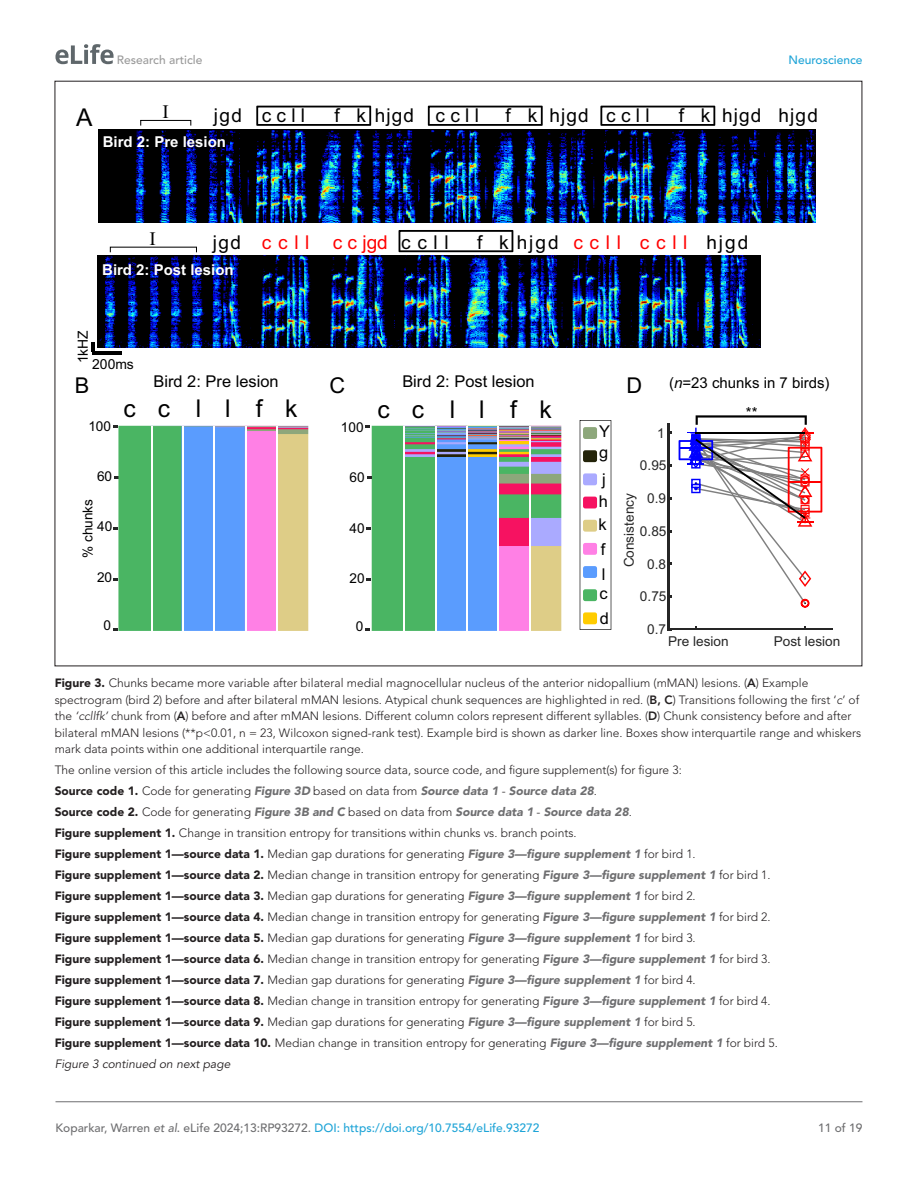
<style>
.page{position:relative;width:918px;height:1188px;background:#fff}
.page>*{position:absolute;margin:0;border:0;box-sizing:border-box;transform-origin:0 0}
.t1{font:24.6px "Arial";letter-spacing:.98em;color:#000}
.t2{font:21.75px "Arial";color:#000}
.t3{font:19.05px "Arial";letter-spacing:.06em;color:#000}
.t4{font:19.05px "Arial";letter-spacing:.035em;color:#f00}
.t5{font:19.05px "Times New Roman";color:#000}
.t6{font:16.35px "Arial";color:#000}
.t7{font:16.2px "Arial";color:#000}
.t8{font:700 15px "Arial";color:#fff}
.t9{font:15px/29.8px "Arial";color:#000}
.t10{font:13.95px "Arial";color:#000}
.t11{font:13.65px "Arial";color:#262626}
.t12{font:13.65px "Arial";color:#000}
.t13{font:300 12px/21px "Avenir LT Std";color:#231f20}
.t14{font:500 12px "Avenir LT Std";color:#1ea4d7}
.t15{font:500 12px "Avenir LT Std";color:#9a9a9a}
.t16{font:500 12px "Avenir LT Std";color:#6e6e70}
.s1{color:#000}
.s2{color:#f00}
.s3{font-size:21.75px}
.s4{font-style:italic}
.s5{font-weight:900}
.s6{font-weight:800}
.s7{font-weight:900;font-style:italic;color:#6e6e70}
.s8{font-weight:400;font-style:italic}
.s9{color:#6e6e70}
.s10{font-style:italic;color:#6e6e70}
</style>
<div class="page">
<svg style="left:55px;top:44px;width:59px;height:20px"></svg>
<hr style="left:56px;top:1101px;width:806px;height:1px;background:#6e6e70">
<svg style="left:92px;top:342px;width:3px;height:9px"></svg>
<hr style="left:92px;top:351px;width:30px;height:3px;background:#000">
<img style="left:98px;top:130px;width:718px;height:92px">
<svg style="left:256px;top:106px;width:115px;height:20px"></svg>
<svg style="left:428px;top:106px;width:115px;height:20px"></svg>
<svg style="left:600px;top:106px;width:115px;height:20px"></svg>
<img style="left:118px;top:426px;width:443px;height:205px">
<img style="left:339px;top:426px;width:2px;height:205px">
<hr style="left:529px;top:426px;width:2px;height:205px;background:#fff">
<hr style="left:498px;top:426px;width:1px;height:205px;background:#fff">
<hr style="left:466px;top:426px;width:2px;height:205px;background:#fff">
<hr style="left:435px;top:426px;width:2px;height:205px;background:#fff">
<hr style="left:403px;top:426px;width:2px;height:205px;background:#fff">
<hr style="left:276px;top:426px;width:2px;height:205px;background:#fff">
<hr style="left:245px;top:426px;width:2px;height:205px;background:#fff">
<hr style="left:213px;top:426px;width:2px;height:205px;background:#fff">
<hr style="left:182px;top:426px;width:2px;height:205px;background:#fff">
<hr style="left:151px;top:426px;width:2px;height:205px;background:#fff">
<img style="left:98px;top:256px;width:663px;height:92px">
<svg style="left:399px;top:230px;width:114px;height:22px"></svg>
<svg style="left:110px;top:247px;width:87px;height:5px"></svg>
<svg style="left:140px;top:120px;width:51px;height:6px"></svg>
<hr style="left:668px;top:629px;width:165px;height:1px;background:#262626">
<hr style="left:667px;top:423px;width:3px;height:208px;background:#262626">
<svg style="left:679px;top:415px;width:143px;height:193px"></svg>
<svg style="left:366px;top:527px;width:4px;height:3px"></svg>
<svg style="left:580px;top:420px;width:31px;height:210px"></svg>
<p class="t15" style="left:117px;top:53px;width:87px">Research article</p>
<p class="t14" style="left:788px;top:53px;width:76px">Neuroscience</p>
<h1 class="t1" style="left:76px;top:101px;width:18px">A</h1>
<h3 class="t5" style="left:162px;top:99px;width:8px">I</h3>
<h3 class="t3" style="left:214px;top:102px;width:30px">jgd</h3>
<h3 class="t3" style="left:375px;top:102px;width:12px">h</h3>
<h3 class="t3" style="left:334px;top:102px;width:81px">f k jgd</h3>
<h3 class="t3" style="left:606px;top:102px;width:45px">c c l l</h3>
<h3 class="t3" style="left:506px;top:102px;width:85px">f k hjgd</h3>
<h3 class="t3" style="left:679px;top:102px;width:141px">f k hjgd hjgd</h3>
<h3 class="t3" style="left:262px;top:102px;width:45px">c c l l</h3>
<h3 class="t3" style="left:436px;top:102px;width:45px">c c l l</h3>
<p class="t8" style="left:103px;top:132px;width:125px">Bird 2: Pre lesion</p>
<h3 class="t5" style="left:150px;top:226px;width:8px">I</h3>
<h3 class="t4" style="left:213px;top:229px;width:98px"><span class="s1">jgd</span> c c l l</h3>
<h3 class="t4" style="left:640px;top:229px;width:49px">c c l l</h3>
<h3 class="t4" style="left:333px;top:229px;width:118px">c c jgd <span class="s1">c c l l</span></h3>
<h3 class="t3" style="left:477px;top:229px;width:145px">f k hjgd <span class="s2">c c l l</span></h3>
<h3 class="t3" style="left:706px;top:229px;width:44px">hjgd</h3>
<p class="t8" style="left:102px;top:259px;width:133px">Bird 2: Post lesion</p>
<p class="t10" style="left:73px;top:363px;width:35px;rotate:-90deg">1kHZ</p>
<p class="t10" style="left:92px;top:355px;width:43px">200ms</p>
<h2 class="t2" style="left:75px;top:371px;width:16px">B</h2>
<h3 class="t7" style="left:154px;top:370px;width:127px">Bird 2: Pre lesion</h3>
<h1 class="t1" style="left:124px;top:392px;width:175px">ccllfk</h1>
<h2 class="t2" style="left:329px;top:371px;width:17px">C</h2>
<h3 class="t7" style="left:402px;top:370px;width:134px">Bird 2: Post lesion</h3>
<h1 class="t1" style="left:378px;top:392px;width:175px">ccllfk</h1>
<p class="t9" style="left:746px;top:368px;width:85px;text-indent:-119px"><span class="s3">D</span> (<span class="s4">n</span>=23 chunks in 7 birds) **</p>
<p class="t12" style="left:88px;top:416px;width:24px">100</p>
<p class="t12" style="left:341px;top:418px;width:24px">100</p>
<h3 class="t6" style="left:599px;top:420px;width:12px">Y</h3>
<p class="t11" style="left:657px;top:423px;width:9px">1</p>
<p class="t12" style="left:97px;top:467px;width:17px">60</p>
<p class="t12" style="left:350px;top:468px;width:17px">60</p>
<h3 class="t6" style="left:599px;top:441px;width:11px">g</h3>
<h3 class="t6" style="left:602px;top:468px;width:5px">j</h3>
<p class="t11" style="left:640px;top:456px;width:28px">0.95</p>
<p class="t12" style="left:78px;top:558px;width:61px;rotate:-90deg">% chunks</p>
<p class="t12" style="left:97px;top:517px;width:17px">40</p>
<p class="t12" style="left:97px;top:568px;width:17px">20</p>
<p class="t12" style="left:350px;top:518px;width:17px">40</p>
<p class="t12" style="left:350px;top:569px;width:17px">20</p>
<h3 class="t6" style="left:599px;top:490px;width:11px">h</h3>
<h3 class="t6" style="left:599px;top:513px;width:10px">k</h3>
<h3 class="t6" style="left:601px;top:538px;width:6px">f</h3>
<h3 class="t6" style="left:602px;top:563px;width:5px">l</h3>
<p class="t11" style="left:647px;top:489px;width:20px">0.9</p>
<p class="t11" style="left:620px;top:567px;width:76px;rotate:-90deg">Consistency</p>
<p class="t11" style="left:640px;top:522px;width:28px">0.85</p>
<p class="t11" style="left:647px;top:554px;width:20px">0.8</p>
<h3 class="t6" style="left:600px;top:582px;width:10px">c</h3>
<p class="t11" style="left:640px;top:587px;width:28px">0.75</p>
<p class="t12" style="left:103px;top:616px;width:9px">0</p>
<p class="t12" style="left:356px;top:617px;width:9px">0</p>
<h3 class="t6" style="left:600px;top:607px;width:11px">d</h3>
<p class="t11" style="left:647px;top:620px;width:20px">0.7</p>
<p class="t11" style="left:668px;top:632px;width:62px">Pre lesion</p>
<p class="t11" style="left:774px;top:632px;width:68px">Post lesion</p>
<p class="t13" style="left:55px;top:675px;width:808px;line-height:16.5px"><span class="s5">Figure 3.</span> Chunks became more variable after bilateral medial magnocellular nucleus of the anterior nidopallium (mMAN) lesions. (<span class="s6">A</span>) Example spectrogram (bird 2) before and after bilateral mMAN lesions. Atypical chunk sequences are highlighted in red. (<span class="s6">B, C</span>) Transitions following the first ‘<span class="s4">c</span>’ of the <span class="s4">‘ccllfk’</span> chunk from (<span class="s6">A</span>) before and after mMAN lesions. Different column colors represent different syllables. (<span class="s6">D</span>) Chunk consistency before and after bilateral mMAN lesions (**p&lt;0.01, n = 23, Wilcoxon signed-rank test). Example bird is shown as darker line. Boxes show interquartile range and whiskers mark data points within one additional interquartile range.</p>
<p class="t13" style="left:55px;top:760px;width:725px">The online version of this article includes the following source data, source code, and figure supplement(s) for figure 3:<br><span class="s5">Source code 1.</span> Code for generating <span class="s7">Figure 3D</span> based on data from <span class="s7">Source data 1</span> - <span class="s7">Source data 28</span>.<br><span class="s5">Source code 2.</span> Code for generating <span class="s7">Figure 3B and C</span> based on data from <span class="s7">Source data 1</span> - <span class="s7">Source data 28</span>.<br><span class="s5">Figure supplement 1.</span> Change in transition entropy for transitions within chunks vs. branch points.<br><span class="s5">Figure supplement 1—source data 1.</span> Median gap durations for generating <span class="s7">Figure 3—figure supplement 1</span> for bird 1.<br><span class="s5">Figure supplement 1—source data 2.</span> Median change in transition entropy for generating <span class="s7">Figure 3—figure supplement 1</span> for bird 1.<br><span class="s5">Figure supplement 1—source data 3.</span> Median gap durations for generating <span class="s7">Figure 3—figure supplement 1</span> for bird 2.<br><span class="s5">Figure supplement 1—source data 4.</span> Median change in transition entropy for generating <span class="s7">Figure 3—figure supplement 1</span> for bird 2.<br><span class="s5">Figure supplement 1—source data 5.</span> Median gap durations for generating <span class="s7">Figure 3—figure supplement 1</span> for bird 3.<br><span class="s5">Figure supplement 1—source data 6.</span> Median change in transition entropy for generating <span class="s7">Figure 3—figure supplement 1</span> for bird 3.<br><span class="s5">Figure supplement 1—source data 7.</span> Median gap durations for generating <span class="s7">Figure 3—figure supplement 1</span> for bird 4.<br><span class="s5">Figure supplement 1—source data 8.</span> Median change in transition entropy for generating <span class="s7">Figure 3—figure supplement 1</span> for bird 4.<br><span class="s5">Figure supplement 1—source data 9.</span> Median gap durations for generating <span class="s7">Figure 3—figure supplement 1</span> for bird 5.<br><span class="s5">Figure supplement 1—source data 10.</span> Median change in transition entropy for generating <span class="s7">Figure 3—figure supplement 1</span> for bird 5.<br><span class="s8">Figure 3 continued on next page</span></p>
<p class="t14" style="left:56px;top:1121px;width:486px"><span class="s9">Koparkar, Warren</span> <span class="s10">et al</span><span class="s9">. eLife 2024;13:RP93272.</span> DOI: https://doi.org/10.7554/eLife.93272</p>
<p class="t16" style="left:818px;top:1121px;width:46px">11 of 19</p>
</div>
